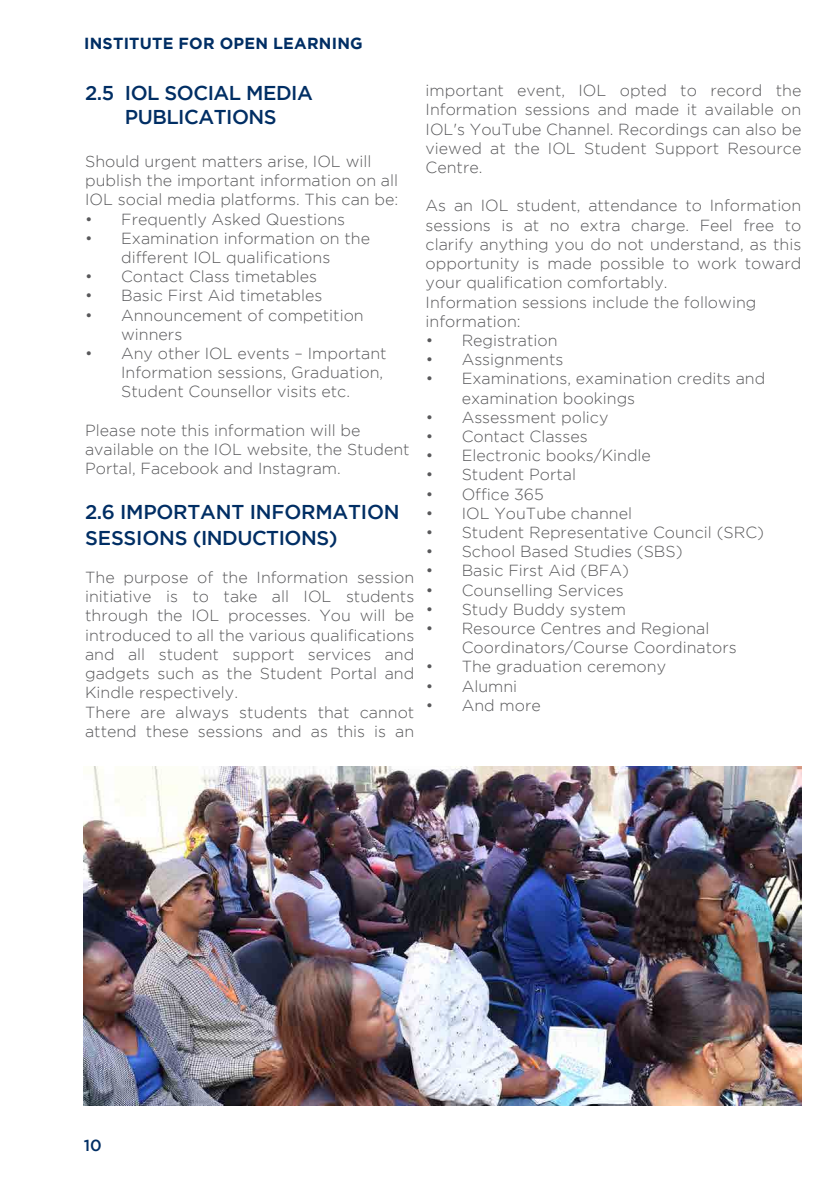
<style>
.page{position:relative;width:840px;height:1191px;background:#fff}
.page>*{position:absolute;margin:0;border:0;box-sizing:border-box;transform-origin:0 0}
.t1{font:500 20px/24px "Gotham";letter-spacing:-.025em;color:#002e64;text-align:center}
.t2{font:300 16px/19.2px "Gotham";color:#58585a}
.t3{font:700 16px "Gotham";letter-spacing:.015em;color:#002e64}
.t4{font:500 16px "Gotham";color:#002e64}
</style>
<div class="page">
<img style="left:84px;top:766px;width:716px;height:339px">
<p class="t3" style="left:84px;top:34px;width:280px">INSTITUTE FOR OPEN LEARNING</p>
<p class="t1" style="left:85px;top:80px;width:229px">2.5 IOL SOCIAL MEDIA<br>PUBLICATIONS</p>
<p class="t2" style="left:85px;top:151px;width:314px">Should urgent matters arise, IOL will publish the important information on all<br>IOL social media platforms. This can be:</p>
<p class="t2" style="left:85px;top:209px;width:261px">• Frequently Asked Questions</p>
<p class="t2" style="left:85px;top:228px;width:286px;text-align:center">• Examination information on the different IOL qualifications</p>
<p class="t2" style="left:85px;top:267px;width:233px">• Contact Class timetables</p>
<p class="t2" style="left:85px;top:286px;width:238px">• Basic First Aid timetables</p>
<p class="t2" style="left:121px;top:305px;width:244px;text-indent:-36px">• Announcement of competition winners</p>
<p class="t2" style="left:121px;top:343px;width:267px;text-indent:-36px">• Any other IOL events – Important<br>Information sessions, Graduation,<br>Student Counsellor visits etc.</p>
<p class="t2" style="left:85px;top:420px;width:326px">Please note this information will be available on the IOL website, the Student<br>Portal, Facebook and Instagram.</p>
<p class="t1" style="left:85px;top:499px;width:316px;line-height:25.6px;text-align:left">2.6 IMPORTANT INFORMATION<br>SESSIONS (INDUCTIONS)</p>
<p class="t2" style="left:85px;top:567px;width:330px;text-align:justify">The purpose of the Information session initiative is to take all IOL students through the IOL processes. You will be introduced to all the various qualifications and all student support services and gadgets such as the Student Portal and Kindle respectively.</p>
<p class="t2" style="left:85px;top:702px;width:330px">There are always students that cannot attend these sessions and as this is an</p>
<p class="t2" style="left:425px;top:81px;width:377px;text-align:justify">important event, IOL opted to record the Information sessions and made it available on IOL's YouTube Channel. Recordings can also be viewed at the IOL Student Support Resource Centre.</p>
<p class="t2" style="left:425px;top:196px;width:377px;text-align:justify">As an IOL student, attendance to Information sessions is at no extra charge. Feel free to clarify anything you do not understand, as this opportunity is made possible to work toward your qualification comfortably.</p>
<p class="t2" style="left:425px;top:292px;width:332px">Information sessions include the following information:</p>
<p class="t2" style="left:425px;top:330px;width:133px">• Registration</p>
<p class="t2" style="left:425px;top:350px;width:139px">• Assignments</p>
<p class="t2" style="left:461px;top:369px;width:305px;text-indent:-36px">• Examinations, examination credits and examination bookings</p>
<p class="t2" style="left:425px;top:407px;width:184px">• Assessment policy</p>
<p class="t2" style="left:425px;top:426px;width:163px">• Contact Classes</p>
<p class="t2" style="left:425px;top:446px;width:227px">• Electronic books/Kindle</p>
<p class="t2" style="left:425px;top:465px;width:152px">• Student Portal</p>
<p class="t2" style="left:425px;top:484px;width:120px">• Office 365</p>
<p class="t2" style="left:425px;top:503px;width:208px">• IOL YouTube channel</p>
<p class="t2" style="left:425px;top:522px;width:340px">• Student Representative Council (SRC)</p>
<p class="t2" style="left:425px;top:542px;width:258px">• School Based Studies (SBS)</p>
<p class="t2" style="left:425px;top:561px;width:205px">• Basic First Aid (BFA)</p>
<p class="t2" style="left:425px;top:580px;width:199px">• Counselling Services</p>
<p class="t2" style="left:425px;top:599px;width:202px">• Study Buddy system</p>
<p class="t2" style="left:461px;top:618px;width:276px;text-indent:-36px">• Resource Centres and Regional<br>Coordinators/Course Coordinators</p>
<p class="t2" style="left:425px;top:657px;width:242px">• The graduation ceremony</p>
<p class="t2" style="left:425px;top:676px;width:93px">• Alumni</p>
<p class="t2" style="left:425px;top:695px;width:117px">• And more</p>
<p class="t4" style="left:84px;top:1136px;width:19px">10</p>
</div>
